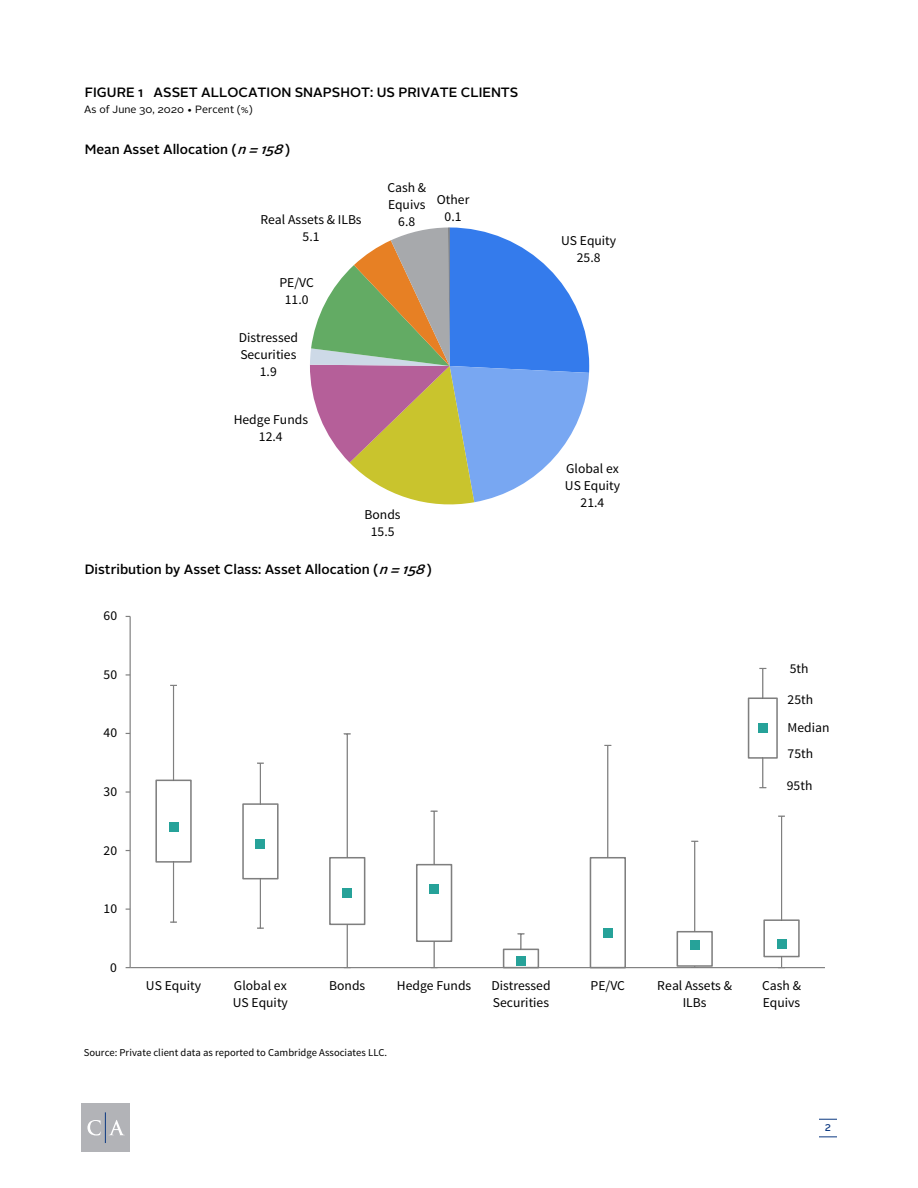
<style>
.page{position:relative;width:918px;height:1188px;background:#fff}
.page>*{position:absolute;margin:0;border:0;box-sizing:border-box;transform-origin:0 0}
.t1{font:13.5px/17px "Source Sans Pro";color:#000;text-align:center}
.t2{font:500 13.5px "Alright Sans";color:#000}
.t3{font:10.5px "Source Sans Pro";color:#000}
.t4{font:10.5px "Alright Sans";color:#000}
.t5{font:500 9.75px "Alright Sans";color:#0b3881}
.s1{font-style:italic}
</style>
<div class="page">
<svg style="left:310px;top:227px;width:279px;height:278px"></svg>
<svg style="left:155px;top:779px;width:645px;height:190px"></svg>
<hr style="left:173px;top:862px;width:1px;height:60px;background:#7f7f7f">
<svg style="left:170px;top:921px;width:7px;height:2px"></svg>
<hr style="left:260px;top:879px;width:1px;height:49px;background:#7f7f7f">
<hr style="left:347px;top:924px;width:1px;height:44px;background:#7f7f7f">
<hr style="left:433px;top:941px;width:2px;height:27px;background:#7f7f7f">
<svg style="left:778px;top:957px;width:7px;height:10px"></svg>
<hr style="left:173px;top:685px;width:1px;height:95px;background:#7f7f7f">
<hr style="left:260px;top:763px;width:1px;height:41px;background:#7f7f7f">
<hr style="left:347px;top:734px;width:1px;height:124px;background:#7f7f7f">
<svg style="left:344px;top:733px;width:7px;height:2px"></svg>
<hr style="left:433px;top:811px;width:2px;height:54px;background:#7f7f7f">
<svg style="left:518px;top:933px;width:6px;height:16px"></svg>
<hr style="left:607px;top:745px;width:1px;height:113px;background:#7f7f7f">
<hr style="left:694px;top:841px;width:1px;height:91px;background:#7f7f7f">
<hr style="left:781px;top:816px;width:1px;height:104px;background:#7f7f7f">
<hr style="left:130px;top:616px;width:1px;height:352px;background:#7f7f7f">
<hr style="left:130px;top:967px;width:695px;height:1px;background:#7f7f7f">
<div style="left:169px;top:822px;width:9px;height:9px;background:#26a299"></div>
<div style="left:256px;top:840px;width:9px;height:9px;background:#26a299"></div>
<div style="left:343px;top:889px;width:9px;height:9px;background:#26a299"></div>
<div style="left:430px;top:884px;width:9px;height:9px;background:#26a299"></div>
<div style="left:516px;top:956px;width:10px;height:9px;background:#26a299"></div>
<div style="left:603px;top:928px;width:9px;height:9px;background:#26a299"></div>
<div style="left:690px;top:940px;width:9px;height:9px;background:#26a299"></div>
<div style="left:777px;top:939px;width:9px;height:9px;background:#26a299"></div>
<div style="left:748px;top:697px;width:30px;height:62px;border:2px solid #7f7f7f"></div>
<hr style="left:762px;top:758px;width:1px;height:30px;background:#7f7f7f">
<hr style="left:762px;top:668px;width:1px;height:30px;background:#7f7f7f">
<div style="left:758px;top:724px;width:9px;height:9px;background:#26a299"></div>
<div style="left:81px;top:1103px;width:49px;height:49px;background:#b2b3b7"></div>
<svg style="left:87px;top:1120px;width:14px;height:16px"></svg>
<svg style="left:109px;top:1120px;width:15px;height:15px"></svg>
<hr style="left:105px;top:1112px;width:1px;height:31px;background:#0b3881">
<svg style="left:819px;top:1119px;width:18px;height:1px"></svg>
<svg style="left:819px;top:1137px;width:18px;height:1px"></svg>
<p class="t2" style="left:85px;top:83px;width:435px">FIGURE 1 ASSET ALLOCATION SNAPSHOT: US PRIVATE CLIENTS</p>
<p class="t4" style="left:84px;top:102px;width:170px">As of June 30, 2020 • Percent (%)</p>
<p class="t2" style="left:85px;top:140px;width:207px">Mean Asset Allocation (<span class="s1">n=158</span>)</p>
<p class="t1" style="left:260px;top:211px;width:103px">Real Assets &amp; ILBs<br>5.1</p>
<p class="t1" style="left:279px;top:274px;width:36px">PE/VC<br>11.0</p>
<p class="t1" style="left:239px;top:329px;width:61px">Distressed<br>Securities<br>1.9</p>
<p class="t1" style="left:234px;top:411px;width:76px">Hedge Funds<br>12.4</p>
<p class="t1" style="left:387px;top:179px;width:40px">Cash &amp;<br>Equivs<br>6.8</p>
<p class="t1" style="left:437px;top:191px;width:34px">Other<br>0.1</p>
<p class="t1" style="left:365px;top:506px;width:38px">Bonds<br>15.5</p>
<p class="t2" style="left:85px;top:560px;width:349px">Distribution by Asset Class: Asset Allocation (<span class="s1">n=158</span>)</p>
<p class="t1" style="left:104px;top:608px;width:15px">60</p>
<p class="t1" style="left:104px;top:666px;width:15px">50</p>
<p class="t1" style="left:104px;top:725px;width:15px">40</p>
<p class="t1" style="left:104px;top:783px;width:15px">30</p>
<p class="t1" style="left:104px;top:842px;width:15px">20</p>
<p class="t1" style="left:104px;top:900px;width:15px">10</p>
<p class="t1" style="left:110px;top:959px;width:8px">0</p>
<p class="t1" style="left:561px;top:232px;width:57px">US Equity<br>25.8</p>
<p class="t1" style="left:565px;top:461px;width:57px">Global ex<br>US Equity<br>21.4</p>
<p class="t1" style="left:790px;top:660px;width:20px">5th</p>
<p class="t1" style="left:788px;top:691px;width:27px">25th</p>
<p class="t1" style="left:788px;top:719px;width:43px">Median</p>
<p class="t1" style="left:788px;top:745px;width:27px">75th</p>
<p class="t1" style="left:787px;top:777px;width:27px">95th</p>
<p class="t1" style="left:146px;top:977px;width:57px">US Equity</p>
<p class="t1" style="left:233px;top:977px;width:57px;text-align:left">Global ex<br>US Equity</p>
<p class="t1" style="left:329px;top:977px;width:38px">Bonds</p>
<p class="t1" style="left:397px;top:977px;width:76px">Hedge Funds</p>
<p class="t1" style="left:491px;top:977px;width:61px;text-align:left">Distressed<br>Securities</p>
<p class="t1" style="left:591px;top:977px;width:36px">PE/VC</p>
<p class="t1" style="left:657px;top:977px;width:76px">Real Assets &amp;<br>ILBs</p>
<p class="t1" style="left:762px;top:977px;width:40px;text-align:left">Cash &amp;<br>Equivs</p>
<p class="t3" style="left:84px;top:1046px;width:305px">Source: Private client data as reported to Cambridge Associates LLC.</p>
<p class="t5" style="left:825px;top:1121px;width:8px">2</p>
</div>
